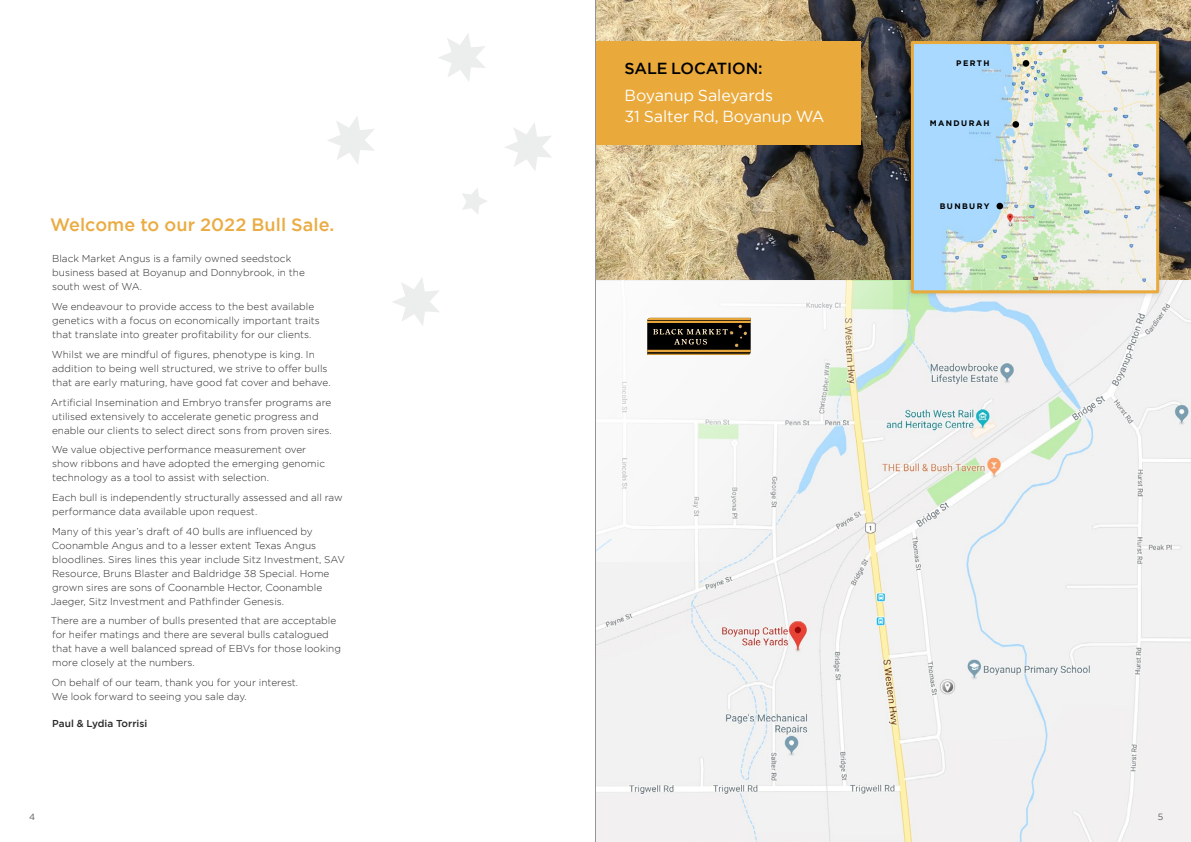
<style>
.page{position:relative;width:1191px;height:842px;background:#fff}
.page>*{position:absolute;margin:0;border:0;box-sizing:border-box;transform-origin:0 0}
.t1{font:500 18px "Gotham";letter-spacing:.005em;color:#eaac44}
.t2{font:16px/21px "Gotham";letter-spacing:-.005em;color:#fff}
.t3{font:500 16px "Gotham";letter-spacing:-.005em;color:#000}
.t4{font:300 10px/14px "Gotham";letter-spacing:.005em;color:#292829}
.t5{font:500 10px "Gotham";letter-spacing:.005em;color:#292829}
.t6{font:9px "Gotham";color:#58595b}
.t7{font:700 8px "Gotham";letter-spacing:.175em;color:#000}
</style>
<div class="page">
<img style="left:596px;top:0;width:595px;height:842px">
<svg style="left:438px;top:34px;width:47px;height:47px"></svg>
<svg style="left:505px;top:123px;width:47px;height:47px"></svg>
<svg style="left:327px;top:116px;width:48px;height:48px"></svg>
<svg style="left:462px;top:188px;width:25px;height:26px"></svg>
<svg style="left:393px;top:278px;width:46px;height:48px"></svg>
<div style="left:595px;top:41px;width:266px;height:103px;background:#e9a93b"></div>
<div style="left:905px;top:35px;width:260px;height:264px;background:#000;opacity:.15"></div>
<img style="left:915px;top:45px;width:240px;height:244px">
<div style="left:911px;top:41px;width:248px;height:252px;border:3px solid #e9a93b"></div>
<div style="left:996px;top:203px;width:7px;height:6px;background:#000;border-radius:50%"></div>
<div style="left:1012px;top:121px;width:7px;height:7px;background:#000;border-radius:50%"></div>
<div style="left:1022px;top:60px;width:7px;height:7px;background:#000;border-radius:50%"></div>
<svg style="left:596px;top:281px;width:296px;height:280px;fill:#f6f6f6"></svg>
<svg style="left:647px;top:318px;width:103px;height:37px;background:#413118"></svg>
<hr style="left:595px;top:0;width:1px;height:842px;background:#939598">
<h1 class="t1" style="left:50px;top:215px;width:286px">Welcome to our 2022 Bull Sale.</h1>
<p class="t4" style="left:52px;top:252px;width:254px">Black Market Angus is a family owned seedstock business based at Boyanup and Donnybrook, in the south west of WA.</p>
<p class="t4" style="left:52px;top:299px;width:270px">We endeavour to provide access to the best available genetics with a focus on economically important traits that translate into greater profitability for our clients.</p>
<p class="t4" style="left:52px;top:347px;width:280px">Whilst we are mindful of figures, phenotype is king. In addition to being well structured, we strive to offer bulls that are early maturing, have good fat cover and behave.</p>
<p class="t4" style="left:51px;top:395px;width:282px">Artificial Insemination and Embryo transfer programs are utilised extensively to accelerate genetic progress and enable our clients to select direct sons from proven sires.</p>
<p class="t4" style="left:52px;top:442px;width:275px">We value objective performance measurement over show ribbons and have adopted the emerging genomic technology as a tool to assist with selection.</p>
<p class="t4" style="left:52px;top:490px;width:292px">Each bull is independently structurally assessed and all raw performance data available upon request.</p>
<p class="t4" style="left:51px;top:524px;width:296px">Many of this year’s draft of 40 bulls are influenced by Coonamble Angus and to a lesser extent Texas Angus bloodlines. Sires lines this year include Sitz Investment, SAV Resource, Bruns Blaster and Baldridge 38 Special. Home grown sires are sons of Coonamble Hector, Coonamble Jaeger, Sitz Investment and Pathfinder Genesis.</p>
<p class="t4" style="left:51px;top:613px;width:292px">There are a number of bulls presented that are acceptable for heifer matings and there are several bulls catalogued that have a well balanced spread of EBVs for those looking more closely at the numbers.</p>
<p class="t4" style="left:52px;top:675px;width:248px">On behalf of our team, thank you for your interest.<br>We look forward to seeing you sale day.</p>
<p class="t5" style="left:52px;top:718px;width:97px">Paul &amp; Lydia Torrisi</p>
<h2 class="t3" style="left:624px;top:59px;width:140px">SALE LOCATION:</h2>
<h2 class="t2" style="left:624px;top:84px;width:201px">Boyanup Saleyards<br>31 Salter Rd, Boyanup WA</h2>
<p class="t7" style="left:956px;top:58px;width:35px">PERTH</p>
<p class="t7" style="left:929px;top:118px;width:61px">MANDURAH</p>
<p class="t7" style="left:939px;top:201px;width:51px">BUNBURY</p>
<p class="t6" style="left:29px;top:811px;width:8px">4</p>
<p class="t6" style="left:1157px;top:811px;width:7px">5</p>
</div>
